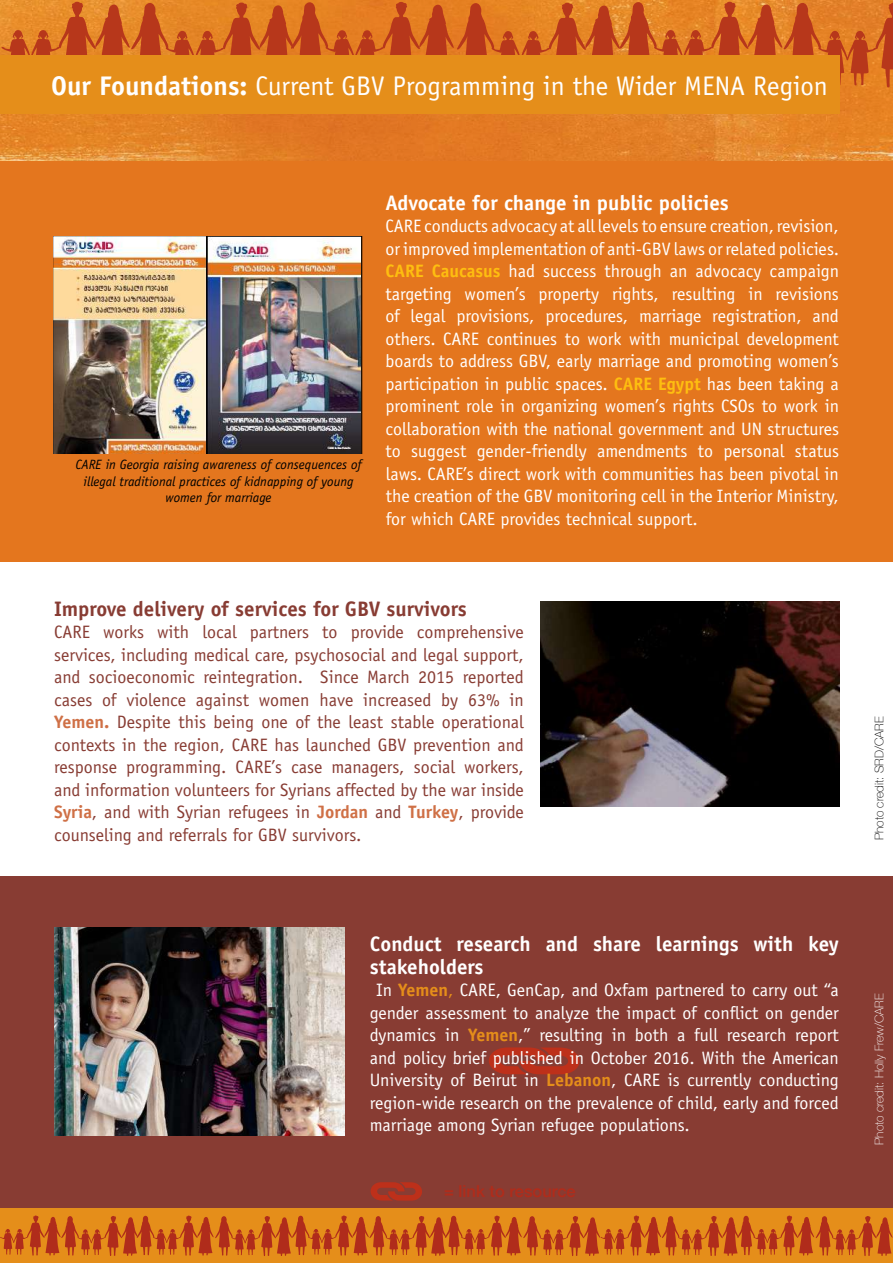
<style>
.page{position:relative;width:893px;height:1263px;background:#fff}
.page>*{position:absolute;margin:0;border:0;box-sizing:border-box;transform-origin:0 0}
.t1{font:27px "Officina Sans Std";color:#fff}
.t2{font:700 21px/22.5px "Officina Sans Std";color:#fff}
.t3{font:700 21px "Officina Sans Std";color:#883c33}
.t4{font:18px/22.5px "Officina Sans Std";color:#fff;text-align:justify}
.t5{font:18px/22.5px "Officina Sans Std";color:#883c33;text-align:justify}
.t6{font:500 16.5px "Helvetica Neue";color:#b02c1b}
.t7{font:italic 13.65px/17.1px "Calibri";letter-spacing:-.01em;color:#000}
.t8{font:italic 13.5px/16.2px "Officina Sans Std";color:#000;text-align:center}
.t9{font:100 12px "Helvetica Neue";color:#fff}
.t10{font:100 12px "Helvetica Neue";color:#000}
.s1{font-weight:700}
.s2{font-weight:700;color:#febe10}
.s3{font-weight:700;color:#cf7046}
.s4{font-weight:700;color:#e58e1a}
.s5{color:#e58e1a}
</style>
<div class="page">
<div style="left:0;top:876px;width:893px;height:333px;background:#883c33"></div>
<div style="left:0;top:1209px;width:893px;height:54px;background:#e58e1a"></div>
<svg style="left:0;top:1215px;width:893px;height:41px"></svg>
<div style="left:0;top:0;width:893px;height:561px;background:#e4761e"></div>
<img style="left:0;top:0;width:893px;height:161px">
<svg style="left:0;top:2px;width:893px;height:86px"></svg>
<svg style="left:370px;top:1182px;width:52px;height:18px"></svg>
<svg style="left:489px;top:1047px;width:91px;height:27px"></svg>
<div style="left:0;top:56px;width:839px;height:58px;background:#e58e1a"></div>
<img style="left:54px;top:236px;width:308px;height:217px">
<img style="left:541px;top:602px;width:299px;height:204px">
<img style="left:54px;top:927px;width:290px;height:208px">
<h1 class="t1" style="left:51px;top:70px;width:778px"><span class="s1">Our Foundations:</span> Current GBV Programming in the Wider MENA Region</h1>
<p class="t8" style="left:75px;top:457px;width:288px">CARE in Georgia raising awareness of consequences of illegal traditional practices of kidnapping of young women for marriage</p>
<p class="t7" style="left:63px;top:460px;width:289px">CARE in Georgia raising awareness of consequences of illegal traditional practices of kidnapping of</p>
<p class="t2" style="left:385px;top:191px;width:345px">Advocate for change in public policies</p>
<p class="t4" style="left:385px;top:215px;width:455px">CARE conducts advocacy at all levels to ensure creation, revision, or improved implementation of anti-GBV laws or related policies.<br><span class="s2">CARE Caucasus</span> had success through an advocacy campaign targeting women’s property rights, resulting in revisions of legal provisions, procedures, marriage registration, and others. CARE continues to work with municipal development boards to address GBV, early marriage and promoting women’s participation in public spaces. <span class="s2">CARE Egypt</span> has been taking a prominent role in organizing women’s rights CSOs to work in collaboration with the national government and UN structures to suggest gender-friendly amendments to personal status laws. CARE’s direct work with communities has been pivotal in the creation of the GBV monitoring cell in the Interior Ministry, for which CARE provides technical support.</p>
<p class="t3" style="left:54px;top:595px;width:414px">Improve delivery of services for GBV survivors</p>
<p class="t5" style="left:54px;top:621px;width:471px">CARE works with local partners to provide comprehensive services, including medical care, psychosocial and legal support, and socioeconomic reintegration. Since March 2015 reported cases of violence against women have increased by 63% in <span class="s3">Yemen.</span> Despite this being one of the least stable operational contexts in the region, CARE has launched GBV prevention and response programming. CARE’s case managers, social workers, and information volunteers for Syrians affected by the war inside <span class="s3">Syria</span>, and with Syrian refugees in <span class="s3">Jordan</span> and <span class="s3">Turkey</span>, provide counseling and referrals for GBV survivors.</p>
<p class="t10" style="left:870px;top:840px;width:125px;rotate:-90deg">Photo credit: SRD/CARE</p>
<p class="t2" style="left:370px;top:933px;width:470px">Conduct research and share learnings with key stakeholders</p>
<p class="t4" style="left:370px;top:979px;width:470px;text-indent:6px">In <span class="s4">Yemen</span><span class="s5">,</span> CARE, GenCap, and Oxfam partnered to carry out “a gender assessment to analyze the impact of conflict on gender dynamics in <span class="s4">Yemen</span>,” resulting in both a full research report and policy brief published in October 2016. With the American University of Beirut in <span class="s4">Lebanon</span>, CARE is currently conducting region-wide research on the prevalence of child, early and forced marriage among Syrian refugee populations.</p>
<p class="t6" style="left:444px;top:1177px;width:133px">= link to resource</p>
<p class="t9" style="left:870px;top:1145px;width:153px;rotate:-90deg">Photo credit: Holly Frew/CARE</p>
</div>
